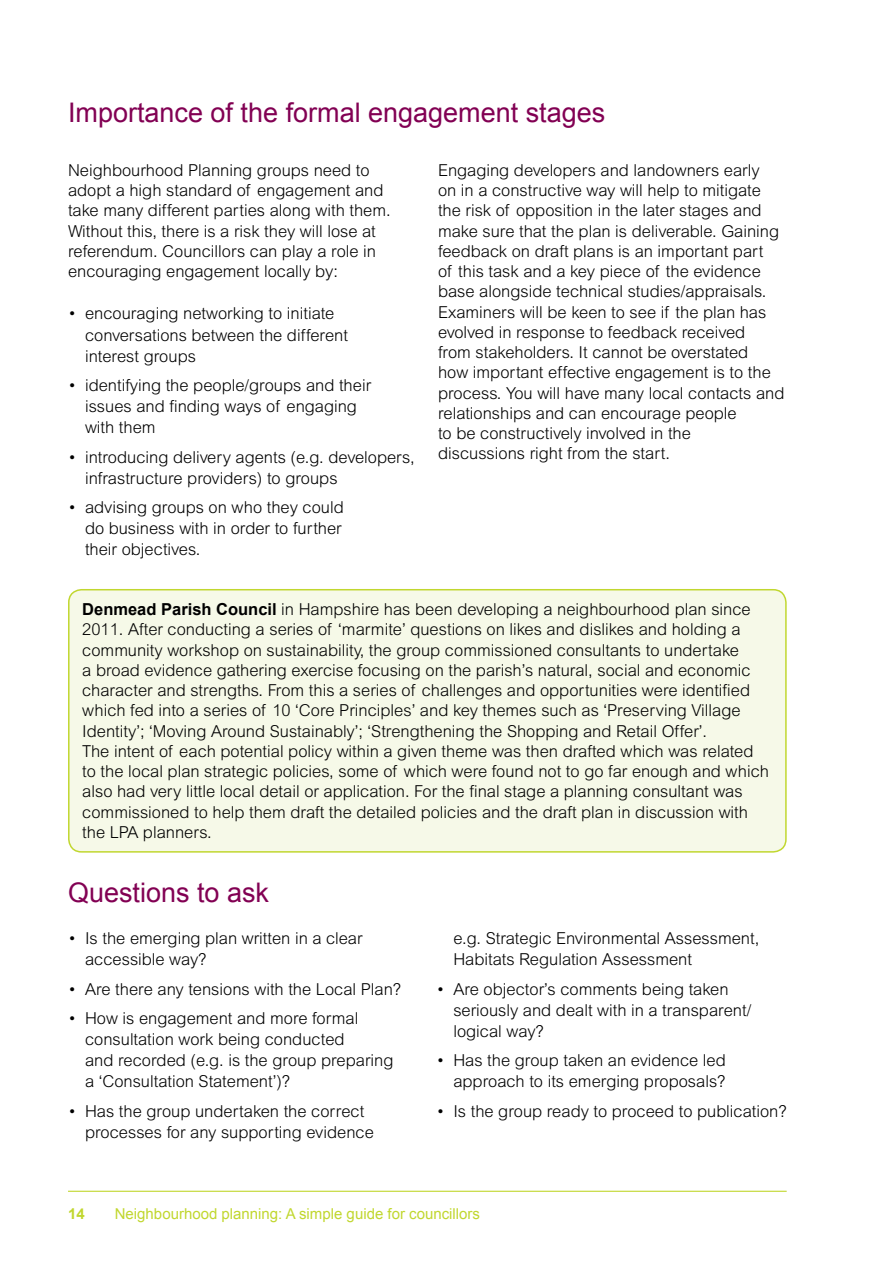
<style>
.page{position:relative;width:893px;height:1263px;background:#fff}
.page>*{position:absolute;margin:0;border:0;box-sizing:border-box;transform-origin:0 0}
.t1{font:27px "Arial";color:#820053}
.t2{font:300 16.5px/20.2px "Arial MT Std";color:#000}
.t3{font:15px "Arial";color:#c1d72f}
.t4{font:700 15px "Arial";color:#c1d72f}
.s1{font-family:"Arial";font-weight:700}
</style>
<div class="page">
<hr style="left:68px;top:1191px;width:719px;height:1px;background:#c1d72f">
<div style="left:69px;top:590px;width:717px;height:262px;background:#f6f9e8;border-radius:13px"></div>
<div style="left:68px;top:589px;width:719px;height:264px;border:2px solid #c1d72f;border-radius:13px"></div>
<h1 class="t1" style="left:68px;top:95px;width:539px">Importance of the formal engagement stages</h1>
<p class="t2" style="left:68px;top:160px;width:324px">Neighbourhood Planning groups need to adopt a high standard of engagement and take many different parties along with them.<br>Without this, there is a risk they will lose at referendum. Councillors can play a role in encouraging engagement locally by:</p>
<p class="t2" style="left:85px;top:303px;width:264px;line-height:21px;text-indent:-17px">• encouraging networking to initiate conversations between the different interest groups</p>
<p class="t2" style="left:85px;top:375px;width:288px;line-height:21px;text-indent:-17px">• identifying the people/groups and their issues and finding ways of engaging with them</p>
<p class="t2" style="left:85px;top:446px;width:331px;line-height:21px;text-indent:-17px">• introducing delivery agents (e.g. developers, infrastructure providers) to groups</p>
<p class="t2" style="left:85px;top:497px;width:260px;line-height:21px;text-indent:-17px">• advising groups on who they could do business with in order to further their objectives.</p>
<p class="t2" style="left:438px;top:160px;width:348px">Engaging developers and landowners early<br>on in a constructive way will help to mitigate the risk of opposition in the later stages and make sure that the plan is deliverable. Gaining feedback on draft plans is an important part<br>of this task and a key piece of the evidence base alongside technical studies/appraisals.<br>Examiners will be keen to see if the plan has evolved in response to feedback received<br>from stakeholders. It cannot be overstated<br>how important effective engagement is to the process. You will have many local contacts and relationships and can encourage people<br>to be constructively involved in the<br>discussions right from the start.</p>
<p class="t2" style="left:82px;top:599px;width:688px"><span class="s1">Denmead Parish Council</span> in Hampshire has been developing a neighbourhood plan since 2011. After conducting a series of ‘marmite’ questions on likes and dislikes and holding a community workshop on sustainability, the group commissioned consultants to undertake<br>a broad evidence gathering exercise focusing on the parish’s natural, social and economic character and strengths. From this a series of challenges and opportunities were identified which fed into a series of 10 ‘Core Principles’ and key themes such as ‘Preserving Village Identity’; ‘Moving Around Sustainably’; ‘Strengthening the Shopping and Retail Offer’.<br>The intent of each potential policy within a given theme was then drafted which was related to the local plan strategic policies, some of which were found not to go far enough and which also had very little local detail or application. For the final stage a planning consultant was commissioned to help them draft the detailed policies and the draft plan in discussion with the LPA planners.</p>
<h1 class="t1" style="left:68px;top:875px;width:203px">Questions to ask</h1>
<p class="t2" style="left:85px;top:928px;width:279px;line-height:21px;text-indent:-17px">• Is the emerging plan written in a clear accessible way?</p>
<p class="t2" style="left:68px;top:979px;width:335px">• Are there any tensions with the Local Plan?</p>
<p class="t2" style="left:85px;top:1008px;width:310px;line-height:21px;text-indent:-17px">• How is engagement and more formal consultation work being conducted<br>and recorded (e.g. is the group preparing a ‘Consultation Statement’)?</p>
<p class="t2" style="left:85px;top:1100px;width:290px;line-height:21px;text-indent:-17px">• Has the group undertaken the correct processes for any supporting evidence</p>
<p class="t2" style="left:453px;top:928px;width:307px;line-height:21px">e.g. Strategic Environmental Assessment,<br>Habitats Regulation Assessment</p>
<p class="t2" style="left:453px;top:978px;width:299px;line-height:21px;text-indent:-17px">• Are objector’s comments being taken seriously and dealt with in a transparent/ logical way?</p>
<p class="t2" style="left:436px;top:1050px;width:291px;line-height:21px;text-align:right">• Has the group taken an evidence led approach to its emerging proposals?</p>
<p class="t2" style="left:436px;top:1101px;width:352px">• Is the group ready to proceed to publication?</p>
<p class="t4" style="left:68px;top:1203px;width:18px">14</p>
<p class="t3" style="left:115px;top:1203px;width:367px">Neighbourhood planning: A simple guide for councillors</p>
</div>
